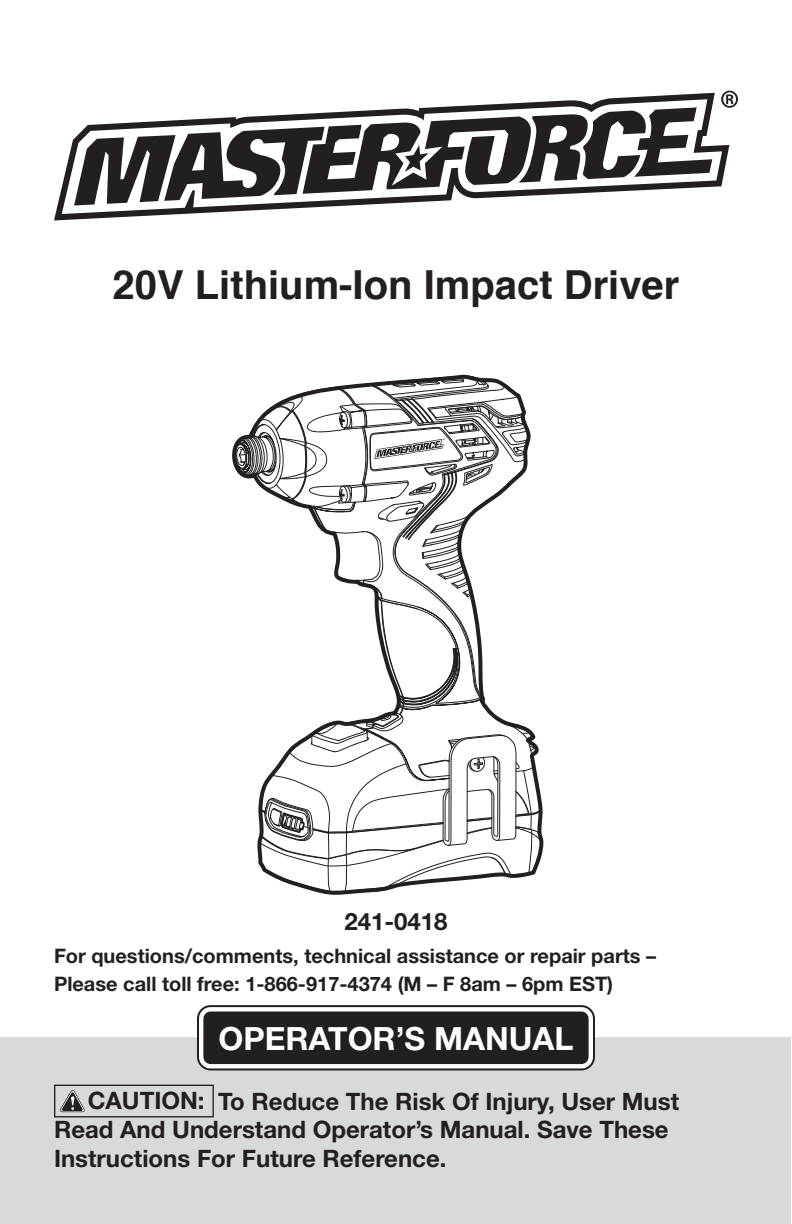
<style>
.page{position:relative;width:792px;height:1224px;background:#fff}
.page>*{position:absolute;margin:0;border:0;box-sizing:border-box;transform-origin:0 0}
.t1{font:700 40px "Helvetica";color:#231f20}
.t2{font:700 32px "Helvetica Neue LT Std";color:#fff}
.t3{font:700 24px/28.8px "Helvetica Neue LT Std";color:#231f20}
.t4{font:700 20px/28.8px "Helvetica Neue LT Std";color:#231f20}
</style>
<div class="page">
<div style="left:0;top:1038px;width:791px;height:186px;background:#d8d9db"></div>
<div style="left:198px;top:1006px;width:396px;height:63px;background:linear-gradient(to right,#fafafa,#f9f9f9);border-radius:13px"></div>
<div style="left:197px;top:1005px;width:398px;height:65px;border:2px solid #231f20;border-radius:13px"></div>
<div style="left:203px;top:1012px;width:386px;height:52px;background:#231f20;border-radius:7px"></div>
<svg style="left:60px;top:1090px;width:25px;height:22px"></svg>
<div style="left:54px;top:1085px;width:160px;height:32px;border:1px solid #231f20"></div>
<svg style="left:54px;top:93px;width:675px;height:127px"></svg>
<svg style="left:62px;top:99px;width:660px;height:115px"></svg>
<svg style="left:74px;top:107px;width:638px;height:98px;fill:#231f20"></svg>
<svg style="left:721px;top:91px;width:17px;height:17px"></svg>
<svg style="left:232px;top:374px;width:312px;height:521px"></svg>
<h1 class="t1" style="left:113px;top:248px;width:568px">20V Lithium-Ion Impact Driver</h1>
<p class="t3" style="left:344px;top:906px;width:105px">241-0418</p>
<p class="t4" style="left:54px;top:941px;width:604px">For questions/comments, technical assistance or repair parts –<br>Please call toll free: 1-866-917-4374 (M – F 8am – 6pm EST)</p>
<h2 class="t2" style="left:218px;top:1018px;width:357px">OPERATOR’S MANUAL</h2>
<p class="t3" style="left:54px;top:1086px;width:627px;text-indent:34px">CAUTION: To Reduce The Risk Of Injury, User Must<br>Read And Understand Operator’s Manual. Save These<br>Instructions For Future Reference.</p>
</div>
